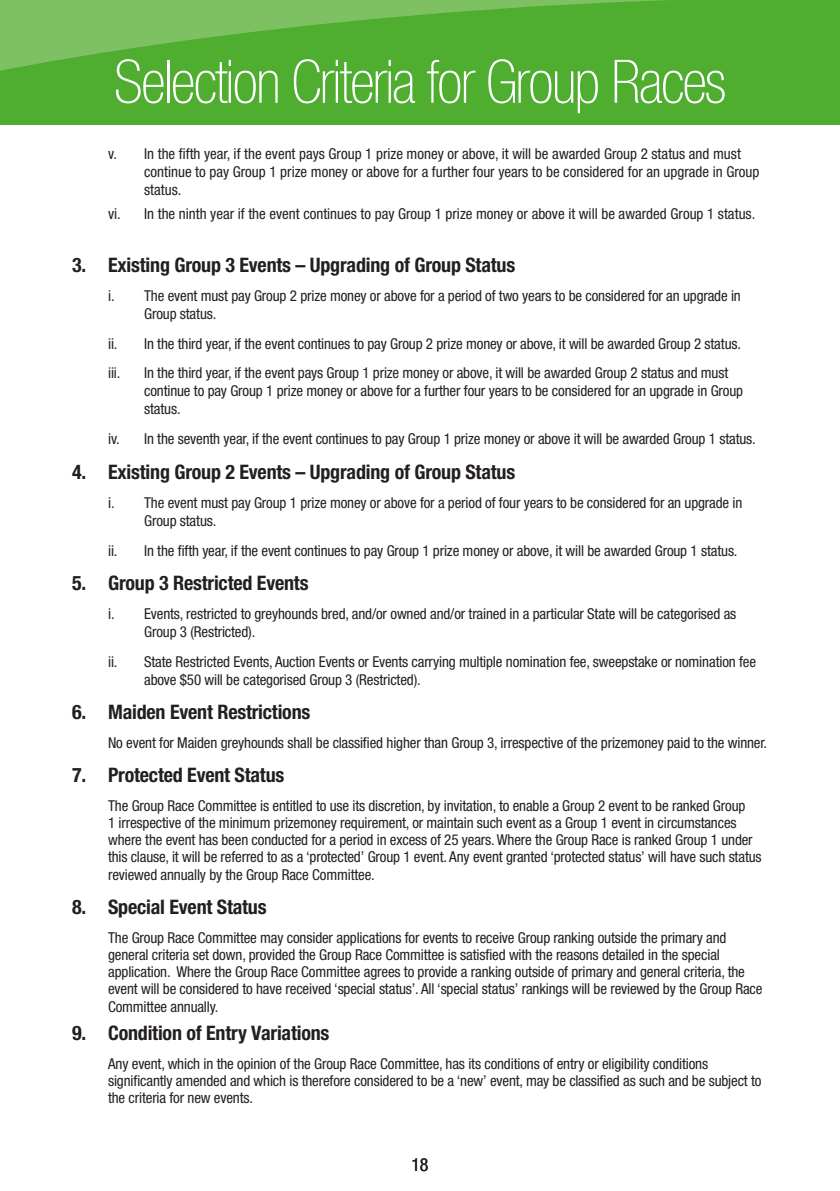
<style>
.page{position:relative;width:840px;height:1191px;background:#fff}
.page>*{position:absolute;margin:0;border:0;box-sizing:border-box;transform-origin:0 0}
.t1{font:100 condensed 60px "Helvetica Neue";letter-spacing:-.03em;color:#fff}
.t2{font:700 condensed 20px "Helvetica Neue";letter-spacing:-.01em;color:#231f20}
.t3{font:condensed 18px "Helvetica Neue";color:#231f20}
.t4{font:condensed 15px/17.2px "Helvetica Neue";letter-spacing:-.01em;color:#231f20}
</style>
<div class="page">
<div style="left:0;top:0;width:839px;height:125px;background:#4fad2f"></div>
<svg style="left:0;top:0;width:666px;height:71px"></svg>
<h1 class="t1" style="left:114px;top:48px;width:613px">Selection Criteria for Group Races</h1>
<p class="t4" style="left:144px;top:145px;width:616px;line-height:18px;text-indent:-36px">v. In the fifth year, if the event pays Group 1 prize money or above, it will be awarded Group 2 status and must continue to pay Group 1 prize money or above for a further four years to be considered for an upgrade in Group status.</p>
<p class="t4" style="left:108px;top:205px;width:648px">vi. In the ninth year if the event continues to pay Group 1 prize money or above it will be awarded Group 1 status.</p>
<h2 class="t2" style="left:72px;top:253px;width:444px">3. Existing Group 3 Events – Upgrading of Group Status</h2>
<p class="t4" style="left:144px;top:287px;width:598px;line-height:18px;text-indent:-36px">i. The event must pay Group 2 prize money or above for a period of two years to be considered for an upgrade in<br>Group status.</p>
<p class="t4" style="left:108px;top:329px;width:634px;line-height:29.4px">ii. In the third year, if the event continues to pay Group 2 prize money or above, it will be awarded Group 2 status. iii.</p>
<p class="t4" style="left:144px;top:364px;width:600px;line-height:18px">In the third year, if the event pays Group 1 prize money or above, it will be awarded Group 2 status and must continue to pay Group 1 prize money or above for a further four years to be considered for an upgrade in Group status.</p>
<p class="t4" style="left:108px;top:429px;width:649px">iv. In the seventh year, if the event continues to pay Group 1 prize money or above it will be awarded Group 1 status.</p>
<h2 class="t2" style="left:72px;top:459px;width:444px">4. Existing Group 2 Events – Upgrading of Group Status</h2>
<p class="t4" style="left:144px;top:494px;width:599px;line-height:18px;text-indent:-36px">i. The event must pay Group 1 prize money or above for a period of four years to be considered for an upgrade in<br>Group status.</p>
<p class="t4" style="left:108px;top:541px;width:630px">ii. In the fifth year, if the event continues to pay Group 1 prize money or above, it will be awarded Group 1 status.</p>
<h2 class="t2" style="left:72px;top:570px;width:238px">5. Group 3 Restricted Events</h2>
<p class="t4" style="left:144px;top:605px;width:593px;line-height:18px;text-indent:-36px">i. Events, restricted to greyhounds bred, and/or owned and/or trained in a particular State will be categorised as<br>Group 3 (Restricted).</p>
<p class="t4" style="left:144px;top:652px;width:613px;line-height:18px;text-indent:-36px">ii. State Restricted Events, Auction Events or Events carrying multiple nomination fee, sweepstake or nomination fee above $50 will be categorised Group 3 (Restricted).</p>
<h2 class="t2" style="left:72px;top:699px;width:240px">6. Maiden Event Restrictions</h2>
<p class="t4" style="left:108px;top:733px;width:660px">No event for Maiden greyhounds shall be classified higher than Group 3, irrespective of the prizemoney paid to the winner.</p>
<h2 class="t2" style="left:72px;top:762px;width:214px">7. Protected Event Status</h2>
<p class="t4" style="left:108px;top:796px;width:654px">The Group Race Committee is entitled to use its discretion, by invitation, to enable a Group 2 event to be ranked Group<br>1 irrespective of the minimum prizemoney requirement, or maintain such event as a Group 1 event in circumstances where the event has been conducted for a period in excess of 25 years. Where the Group Race is ranked Group 1 under this clause, it will be referred to as a ‘protected’ Group 1 event. Any event granted ‘protected status’ will have such status reviewed annually by the Group Race Committee.</p>
<h2 class="t2" style="left:72px;top:894px;width:196px">8. Special Event Status</h2>
<p class="t4" style="left:108px;top:928px;width:655px">The Group Race Committee may consider applications for events to receive Group ranking outside the primary and general criteria set down, provided the Group Race Committee is satisfied with the reasons detailed in the special application. Where the Group Race Committee agrees to provide a ranking outside of primary and general criteria, the event will be considered to have received ‘special status’. All ‘special status’ rankings will be reviewed by the Group Race Committee annually.</p>
<h2 class="t2" style="left:72px;top:1021px;width:259px">9. Condition of Entry Variations</h2>
<p class="t4" style="left:108px;top:1054px;width:654px">Any event, which in the opinion of the Group Race Committee, has its conditions of entry or eligibility conditions significantly amended and which is therefore considered to be a ‘new’ event, may be classified as such and be subject to the criteria for new events.</p>
<p class="t3" style="left:411px;top:1154px;width:19px">18</p>
</div>
